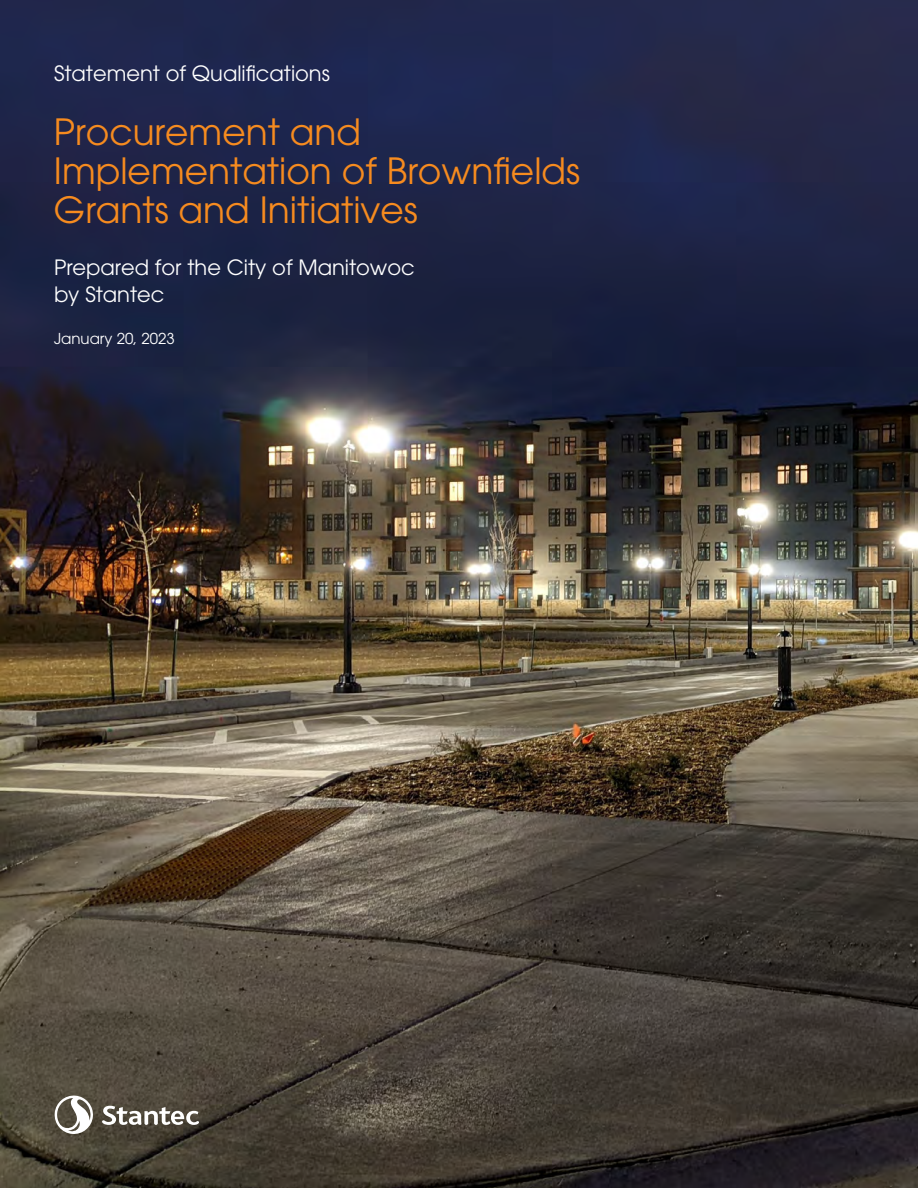
<style>
.page{position:relative;width:918px;height:1188px;background:#fff}
.page>*{position:absolute;margin:0;border:0;box-sizing:border-box;transform-origin:0 0}
.t1{font:36px/39px "ITC Avant Garde Pro";color:#f68b1f}
.t2{font:21px/27px "ITC Avant Garde Pro";color:#fff}
.t3{font:15px "ITC Avant Garde Pro";color:#fff}
</style>
<div class="page">
<img style="left:0;top:0;width:918px;height:1188px">
<svg style="left:54px;top:1095px;width:145px;height:40px"></svg>
<p class="t2" style="left:54px;top:59px;width:277px">Statement of Qualifications</p>
<p class="t1" style="left:54px;top:112px;width:528px">Procurement and<br>Implementation of Brownfields<br>Grants and Initiatives</p>
<p class="t2" style="left:54px;top:254px;width:362px">Prepared for the City of Manitowoc by Stantec</p>
<p class="t3" style="left:54px;top:329px;width:122px">January 20, 2023</p>
</div>
